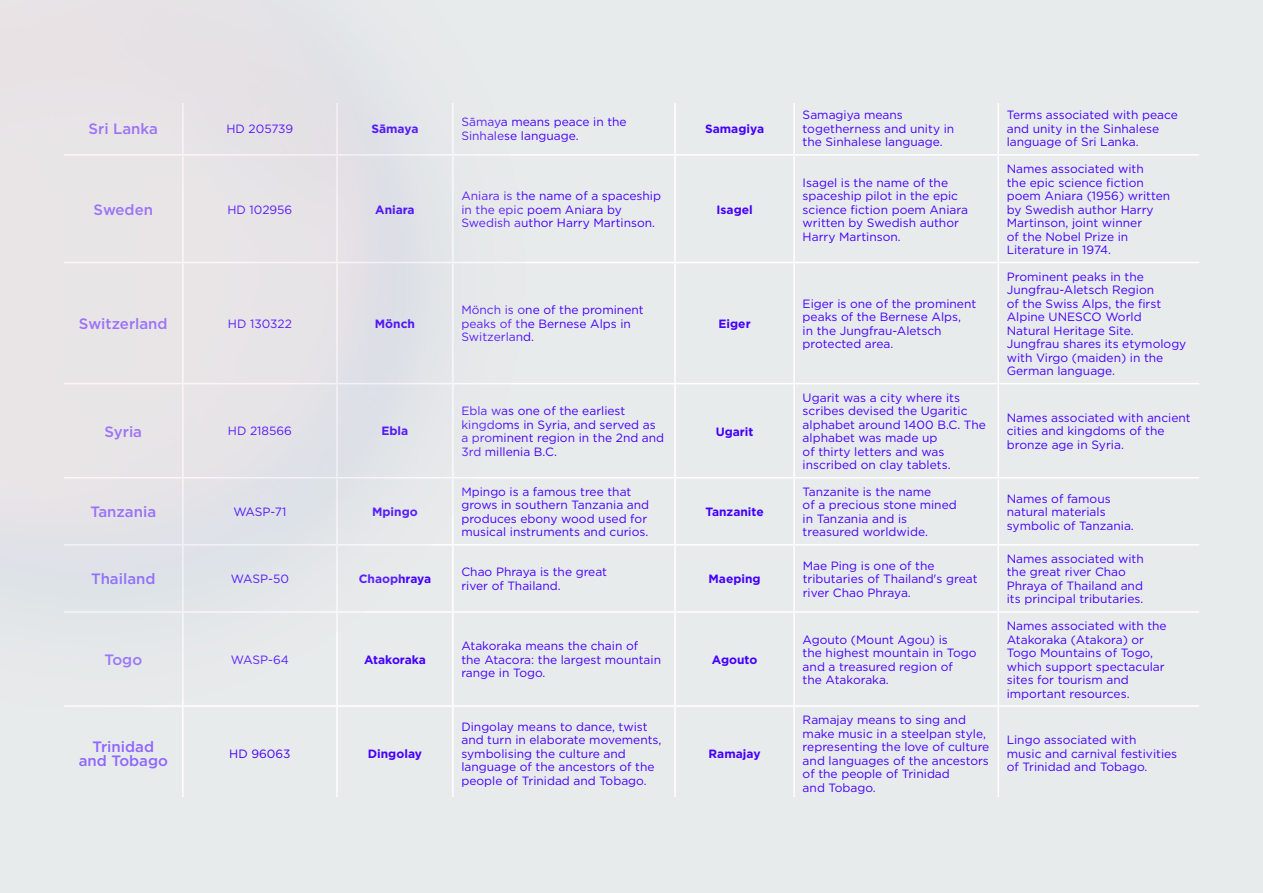
<style>
.page{position:relative;width:1263px;height:893px;background:#e8ebec}
.page>*{position:absolute;margin:0;border:0;box-sizing:border-box;transform-origin:0 0}
.t1{font:500 15px/13.5px "Gotham";color:#8f66ff;text-align:center}
.t2{font:12px/13.5px "Gotham";color:#40f}
.t3{font:700 12px "Gotham";color:#40f}
</style>
<div class="page">
<hr style="left:674px;top:102px;width:2px;height:52px;background:#fff">
<hr style="left:793px;top:102px;width:2px;height:52px;background:#fff">
<hr style="left:997px;top:102px;width:2px;height:52px;background:#fff">
<hr style="left:453px;top:154px;width:222px;height:2px;background:#fff">
<hr style="left:675px;top:154px;width:119px;height:2px;background:#fff">
<hr style="left:674px;top:156px;width:2px;height:106px;background:#fff">
<hr style="left:794px;top:154px;width:204px;height:2px;background:#fff">
<hr style="left:793px;top:156px;width:2px;height:106px;background:#fff">
<hr style="left:998px;top:154px;width:201px;height:2px;background:#fff">
<hr style="left:997px;top:156px;width:2px;height:106px;background:#fff">
<hr style="left:453px;top:262px;width:222px;height:1px;background:#fff">
<hr style="left:675px;top:262px;width:119px;height:1px;background:#fff">
<hr style="left:674px;top:263px;width:2px;height:120px;background:#fff">
<hr style="left:794px;top:262px;width:204px;height:1px;background:#fff">
<hr style="left:793px;top:263px;width:2px;height:120px;background:#fff">
<hr style="left:998px;top:262px;width:201px;height:1px;background:#fff">
<hr style="left:997px;top:263px;width:2px;height:120px;background:#fff">
<hr style="left:453px;top:383px;width:222px;height:1px;background:#fff">
<hr style="left:675px;top:383px;width:119px;height:1px;background:#fff">
<hr style="left:674px;top:384px;width:2px;height:93px;background:#fff">
<hr style="left:794px;top:383px;width:204px;height:1px;background:#fff">
<hr style="left:793px;top:384px;width:2px;height:93px;background:#fff">
<hr style="left:998px;top:383px;width:201px;height:1px;background:#fff">
<hr style="left:997px;top:384px;width:2px;height:93px;background:#fff">
<hr style="left:453px;top:477px;width:222px;height:1px;background:#fff">
<hr style="left:675px;top:477px;width:119px;height:1px;background:#fff">
<hr style="left:674px;top:478px;width:2px;height:66px;background:#fff">
<hr style="left:794px;top:477px;width:204px;height:1px;background:#fff">
<hr style="left:793px;top:478px;width:2px;height:66px;background:#fff">
<hr style="left:998px;top:477px;width:201px;height:1px;background:#fff">
<hr style="left:997px;top:478px;width:2px;height:66px;background:#fff">
<hr style="left:453px;top:544px;width:222px;height:2px;background:#fff">
<hr style="left:675px;top:544px;width:119px;height:2px;background:#fff">
<hr style="left:674px;top:546px;width:2px;height:65px;background:#fff">
<hr style="left:794px;top:544px;width:204px;height:2px;background:#fff">
<hr style="left:793px;top:546px;width:2px;height:65px;background:#fff">
<hr style="left:998px;top:544px;width:201px;height:2px;background:#fff">
<hr style="left:997px;top:546px;width:2px;height:65px;background:#fff">
<hr style="left:453px;top:611px;width:222px;height:2px;background:#fff">
<hr style="left:675px;top:611px;width:119px;height:2px;background:#fff">
<hr style="left:674px;top:613px;width:2px;height:92px;background:#fff">
<hr style="left:794px;top:611px;width:204px;height:2px;background:#fff">
<hr style="left:793px;top:613px;width:2px;height:92px;background:#fff">
<hr style="left:998px;top:611px;width:201px;height:2px;background:#fff">
<hr style="left:997px;top:613px;width:2px;height:92px;background:#fff">
<hr style="left:182px;top:707px;width:2px;height:92px;background:#fff">
<hr style="left:336px;top:707px;width:2px;height:92px;background:#fff">
<hr style="left:453px;top:705px;width:222px;height:2px;background:#fff">
<hr style="left:452px;top:707px;width:2px;height:92px;background:#fff">
<hr style="left:675px;top:705px;width:119px;height:2px;background:#fff">
<hr style="left:674px;top:707px;width:2px;height:92px;background:#fff">
<hr style="left:794px;top:705px;width:204px;height:2px;background:#fff">
<hr style="left:793px;top:707px;width:2px;height:92px;background:#fff">
<hr style="left:998px;top:705px;width:201px;height:2px;background:#fff">
<hr style="left:997px;top:707px;width:2px;height:92px;background:#fff">
<img style="left:39px;top:94px;width:549px;height:613px">
<p class="t1" style="left:89px;top:122px;width:71px">Sri Lanka</p>
<p class="t2" style="left:226px;top:122px;width:68px">HD 205739</p>
<p class="t3" style="left:371px;top:121px;width:49px">Sāmaya</p>
<p class="t2" style="left:461px;top:115px;width:167px">Sāmaya means peace in the<br>Sinhalese language.</p>
<p class="t3" style="left:705px;top:121px;width:61px">Samagiya</p>
<p class="t1" style="left:94px;top:202px;width:61px">Sweden</p>
<p class="t2" style="left:227px;top:202px;width:66px">HD 102956</p>
<p class="t3" style="left:375px;top:201px;width:41px">Aniara</p>
<p class="t2" style="left:461px;top:189px;width:201px">Aniara is the name of a spaceship in the epic poem Aniara by<br>Swedish author Harry Martinson.</p>
<p class="t3" style="left:716px;top:201px;width:38px">Isagel</p>
<p class="t1" style="left:79px;top:317px;width:90px">Switzerland</p>
<p class="t2" style="left:228px;top:317px;width:65px">HD 130322</p>
<p class="t3" style="left:375px;top:316px;width:42px">Mönch</p>
<p class="t2" style="left:461px;top:303px;width:184px">Mönch is one of the prominent peaks of the Bernese Alps in<br>Switzerland.</p>
<p class="t3" style="left:718px;top:316px;width:34px">Eiger</p>
<p class="t1" style="left:105px;top:424px;width:39px">Syria</p>
<p class="t2" style="left:228px;top:424px;width:66px">HD 218566</p>
<p class="t3" style="left:381px;top:423px;width:28px">Ebla</p>
<p class="t2" style="left:461px;top:404px;width:204px">Ebla was one of the earliest kingdoms in Syria, and served as a prominent region in the 2nd and<br>3rd millenia B.C.</p>
<p class="t3" style="left:716px;top:423px;width:39px">Ugarit</p>
<p class="t1" style="left:90px;top:505px;width:67px">Tanzania</p>
<p class="t2" style="left:233px;top:505px;width:55px">WASP-71</p>
<p class="t3" style="left:372px;top:504px;width:47px">Mpingo</p>
<p class="t2" style="left:461px;top:485px;width:189px">Mpingo is a famous tree that grows in southern Tanzania and produces ebony wood used for musical instruments and curios.</p>
<p class="t3" style="left:705px;top:504px;width:60px">Tanzanite</p>
<p class="t1" style="left:91px;top:572px;width:66px">Thailand</p>
<p class="t2" style="left:231px;top:572px;width:60px">WASP-50</p>
<p class="t3" style="left:359px;top:571px;width:74px">Chaophraya</p>
<p class="t2" style="left:461px;top:565px;width:147px">Chao Phraya is the great river of Thailand.</p>
<p class="t3" style="left:708px;top:571px;width:54px">Maeping</p>
<p class="t1" style="left:104px;top:653px;width:39px">Togo</p>
<p class="t2" style="left:231px;top:653px;width:59px">WASP-64</p>
<p class="t3" style="left:364px;top:652px;width:63px">Atakoraka</p>
<p class="t1" style="left:79px;top:740px;width:91px">Trinidad and Tobago</p>
<p class="t2" style="left:229px;top:747px;width:63px">HD 96063</p>
<p class="t3" style="left:368px;top:746px;width:56px">Dingolay</p>
<p class="t2" style="left:461px;top:639px;width:201px">Atakoraka means the chain of<br>the Atacora: the largest mountain range in Togo.</p>
<p class="t2" style="left:461px;top:720px;width:202px">Dingolay means to dance, twist and turn in elaborate movements, symbolising the culture and language of the ancestors of the people of Trinidad and Tobago.</p>
<p class="t3" style="left:712px;top:652px;width:47px">Agouto</p>
<p class="t3" style="left:709px;top:746px;width:53px">Ramajay</p>
<p class="t2" style="left:803px;top:108px;width:153px">Samagiya means togetherness and unity in the Sinhalese language.</p>
<p class="t2" style="left:1007px;top:108px;width:173px">Terms associated with peace and unity in the Sinhalese language of Sri Lanka.</p>
<p class="t2" style="left:803px;top:175px;width:167px">Isagel is the name of the spaceship pilot in the epic science fiction poem Aniara written by Swedish author<br>Harry Martinson.</p>
<p class="t2" style="left:803px;top:296px;width:175px">Eiger is one of the prominent peaks of the Bernese Alps,<br>in the Jungfrau-Aletsch protected area.</p>
<p class="t2" style="left:803px;top:390px;width:185px">Ugarit was a city where its scribes devised the Ugaritic alphabet around 1400 B.C. The alphabet was made up<br>of thirty letters and was inscribed on clay tablets.</p>
<p class="t2" style="left:1007px;top:162px;width:165px">Names associated with<br>the epic science fiction poem Aniara (1956) written by Swedish author Harry<br>Martinson, joint winner<br>of the Nobel Prize in<br>Literature in 1974.</p>
<p class="t2" style="left:1007px;top:269px;width:181px">Prominent peaks in the<br>Jungfrau-Aletsch Region<br>of the Swiss Alps, the first<br>Alpine UNESCO World<br>Natural Heritage Site.<br>Jungfrau shares its etymology with Virgo (maiden) in the<br>German language.</p>
<p class="t2" style="left:1007px;top:411px;width:185px">Names associated with ancient cities and kingdoms of the bronze age in Syria.</p>
<p class="t2" style="left:803px;top:485px;width:156px">Tanzanite is the name<br>of a precious stone mined in Tanzania and is treasured worldwide.</p>
<p class="t2" style="left:1007px;top:491px;width:129px">Names of famous natural materials symbolic of Tanzania.</p>
<p class="t2" style="left:803px;top:558px;width:176px">Mae Ping is one of the tributaries of Thailand's great river Chao Phraya.</p>
<p class="t2" style="left:1007px;top:552px;width:138px">Names associated with the great river Chao<br>Phraya of Thailand and its principal tributaries.</p>
<p class="t2" style="left:803px;top:632px;width:175px">Agouto (Mount Agou) is<br>the highest mountain in Togo and a treasured region of<br>the Atakoraka.</p>
<p class="t2" style="left:803px;top:713px;width:188px">Ramajay means to sing and make music in a steelpan style, representing the love of culture and languages of the ancestors of the people of Trinidad<br>and Tobago.</p>
<p class="t2" style="left:1007px;top:619px;width:161px">Names associated with the<br>Atakoraka (Atakora) or<br>Togo Mountains of Togo, which support spectacular sites for tourism and important resources.</p>
<p class="t2" style="left:1007px;top:733px;width:172px">Lingo associated with<br>music and carnival festivities of Trinidad and Tobago.</p>
</div>
